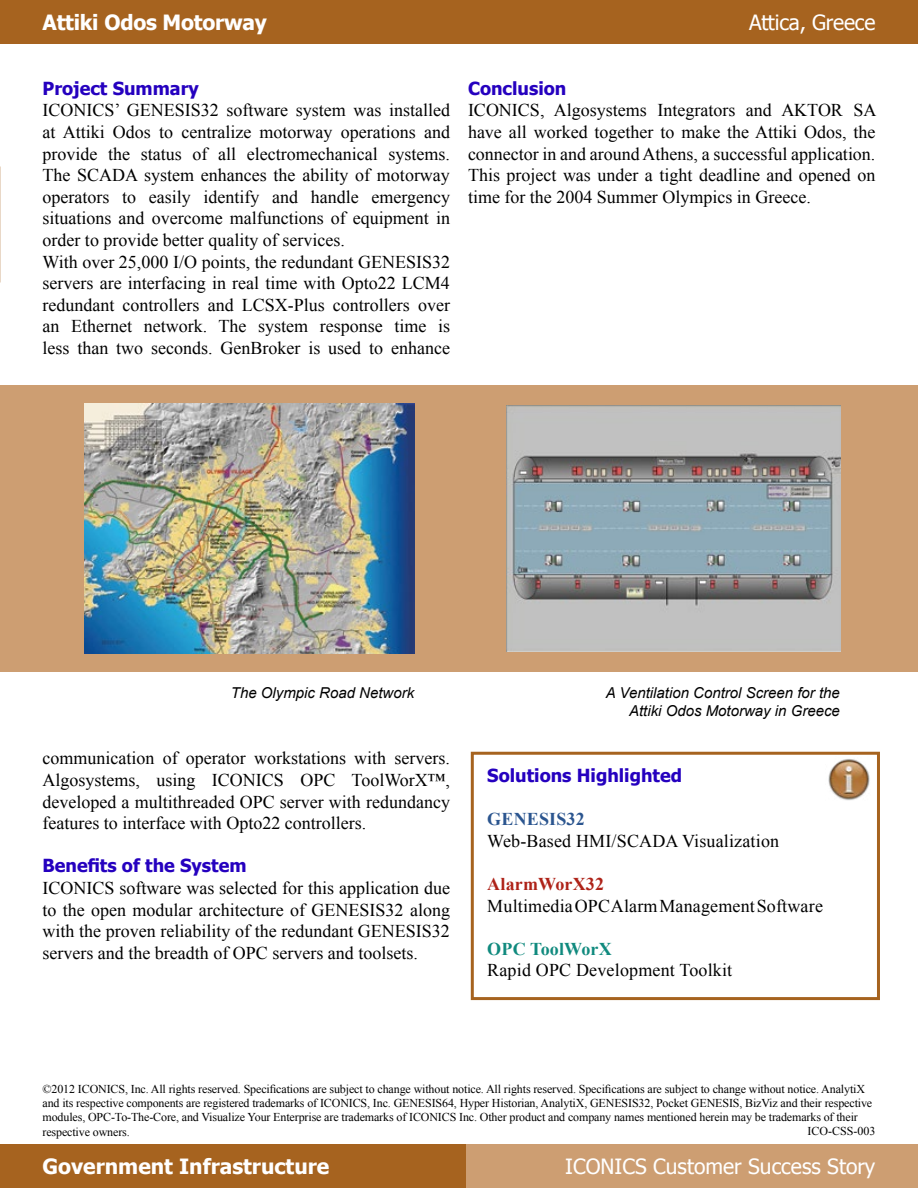
<style>
.page{position:relative;width:918px;height:1188px;background:#fff}
.page>*{position:absolute;margin:0;border:0;box-sizing:border-box;transform-origin:0 0}
.t1{font:700 21px "Tahoma";color:#fff}
.t2{font:21px "Tahoma";color:#fff}
.t3{font:18px/21.6px "Times New Roman";color:#000;text-align:justify}
.t4{font:700 18px "Tahoma";color:#2500bf}
.t5{font:700 18px "Times New Roman";letter-spacing:.01em;color:#ae2218}
.t6{font:700 18px "Times New Roman";letter-spacing:.01em;color:#108a7e}
.t7{font:700 18px "Times New Roman";letter-spacing:.01em;color:#2b558f}
.t8{font:italic 15px/18px "Arial";color:#000;text-align:right}
.t9{font:12px/14.4px "Times New Roman";letter-spacing:-.01em;color:#000}
</style>
<div class="page">
<div style="left:0;top:386px;width:918px;height:286px;background:#cd9e72"></div>
<img style="left:85px;top:404px;width:329px;height:250px">
<img style="left:506px;top:406px;width:334px;height:245px">
<div style="left:0;top:0;width:918px;height:44px;background:#a6631f"></div>
<div style="left:446px;top:1144px;width:472px;height:44px;background:#cd9e72"></div>
<div style="left:0;top:1144px;width:466px;height:44px;background:#a6631f"></div>
<div style="left:471px;top:752px;width:409px;height:248px;border:3px solid #a6631f"></div>
<img style="left:826px;top:755px;width:47px;height:46px">
<p class="t1" style="left:43px;top:7px;width:226px">Attiki Odos Motorway</p>
<p class="t2" style="left:749px;top:8px;width:128px">Attica, Greece</p>
<p class="t4" style="left:43px;top:76px;width:158px">Project Summary</p>
<p class="t3" style="left:43px;top:99px;width:409px;text-align:left">ICONICS’ GENESIS32 software system was installed at Attiki Odos to centralize motorway operations and provide the status of all electromechanical systems.<br>The SCADA system enhances the ability of motorway operators to easily identify and handle emergency situations and overcome malfunctions of equipment in order to provide better quality of services.<br>With over 25,000 I/O points, the redundant GENESIS32 servers are interfacing in real time with Opto22 LCM4 redundant controllers and LCSX-Plus controllers over an Ethernet network. The system response time is less than two seconds. GenBroker is used to enhance</p>
<p class="t4" style="left:468px;top:76px;width:100px">Conclusion</p>
<p class="t3" style="left:468px;top:99px;width:410px">ICONICS, Algosystems Integrators and AKTOR SA have all worked together to make the Attiki Odos, the connector in and around Athens, a successful application.<br>This project was under a tight deadline and opened on time for the 2004 Summer Olympics in Greece.</p>
<p class="t8" style="left:231px;top:684px;width:185px">The Olympic Road Network</p>
<p class="t8" style="left:606px;top:684px;width:236px">A Ventilation Control Screen for the<br>Attiki Odos Motorway in Greece</p>
<p class="t3" style="left:43px;top:747px;width:409px">communication of operator workstations with servers.<br>Algosystems, using ICONICS OPC ToolWorX™, developed a multithreaded OPC server with redundancy features to interface with Opto22 controllers.</p>
<p class="t4" style="left:43px;top:853px;width:206px">Benefits of the System</p>
<p class="t3" style="left:43px;top:877px;width:409px">ICONICS software was selected for this application due to the open modular architecture of GENESIS32 along with the proven reliability of the redundant GENESIS32 servers and the breadth of OPC servers and toolsets.</p>
<p class="t4" style="left:487px;top:763px;width:196px">Solutions Highlighted</p>
<p class="t7" style="left:487px;top:807px;width:99px">GENESIS32</p>
<p class="t3" style="left:487px;top:830px;width:293px">Web-Based HMI/SCADA Visualization</p>
<p class="t5" style="left:487px;top:872px;width:118px">AlarmWorX32</p>
<p class="t3" style="left:487px;top:894px;width:337px">Multimedia OPC Alarm Management Software</p>
<p class="t6" style="left:487px;top:936px;width:126px">OPC ToolWorX</p>
<p class="t3" style="left:487px;top:959px;width:246px">Rapid OPC Development Toolkit</p>
<p class="t9" style="left:43px;top:1081px;width:831px">©2012 ICONICS, Inc. All rights reserved. Specifications are subject to change without notice. All rights reserved. Specifications are subject to change without notice. AnalytiX and its respective components are registered trademarks of ICONICS, Inc. GENESIS64, Hyper Historian, AnalytiX, GENESIS32, Pocket GENESIS, BizViz and their respective modules, OPC-To-The-Core, and Visualize Your Enterprise are trademarks of ICONICS Inc. Other product and company names mentioned herein may be trademarks of their respective owners.</p>
<p class="t9" style="left:807px;top:1124px;width:70px">ICO-CSS-003</p>
<p class="t1" style="left:43px;top:1152px;width:288px">Government Infrastructure</p>
<p class="t2" style="left:565px;top:1153px;width:312px">ICONICS Customer Success Story</p>
</div>
